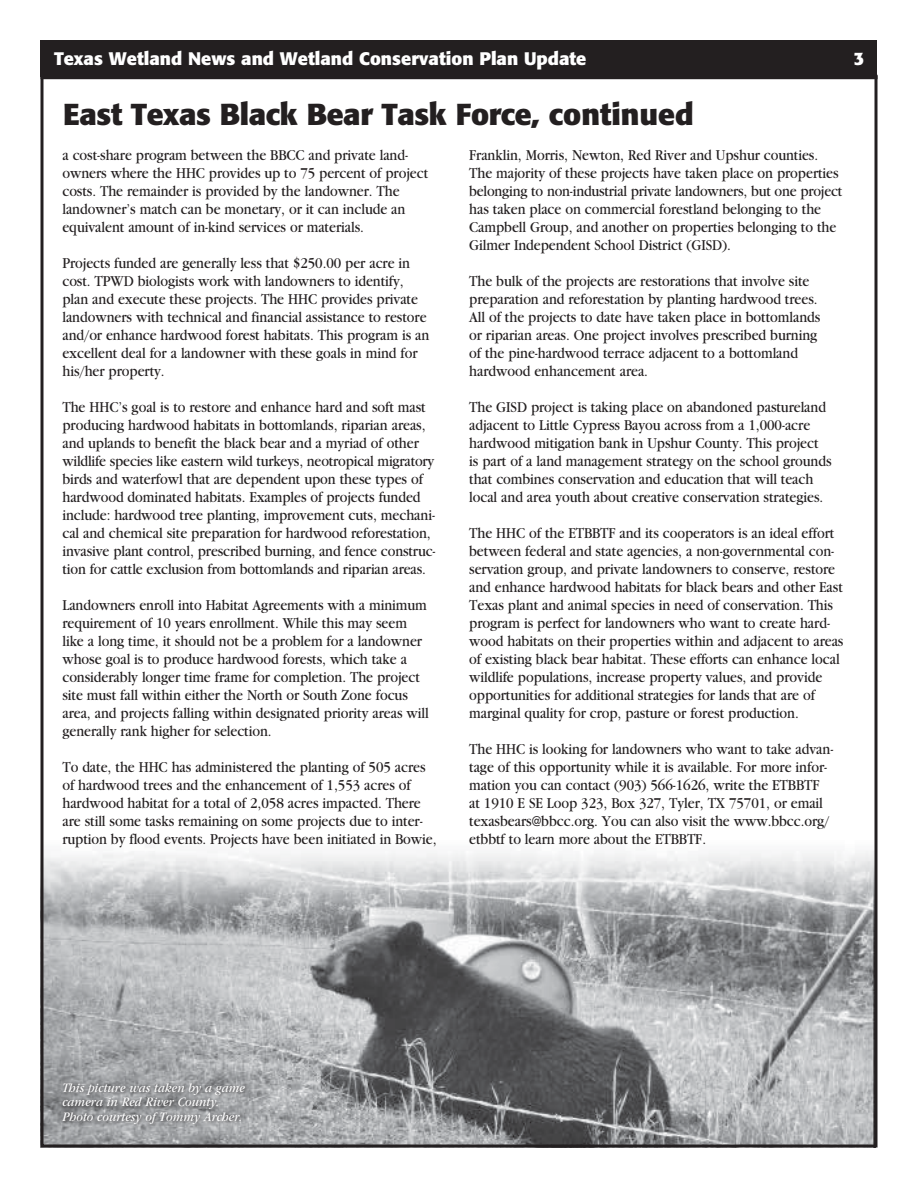
<style>
.page{position:relative;width:918px;height:1188px;background:#fff}
.page>*{position:absolute;margin:0;border:0;box-sizing:border-box;transform-origin:0 0}
.t1{font:700 30px "Formata";letter-spacing:-.015em;color:#231f20}
.t2{font:700 18px "Formata";color:#fff}
.t3{font:14.7px/18px "Garamond Book DTC";letter-spacing:-.005em;color:#231f20;scale:.9 1}
.t4{font:italic 13.5px/14.2px "Garamond";color:#fff;scale:.9 1}
</style>
<div class="page">
<img style="left:44px;top:851px;width:830px;height:293px">
<div style="left:40px;top:40px;width:838px;height:37px;background:#231f20"></div>
<hr style="left:40px;top:75px;width:838px;height:4px;background:#231f20">
<div style="left:60px;top:1081px;width:189px;height:47px;background:#231f20;opacity:.75"></div>
<p class="t2" style="left:54px;top:47px;width:534px">Texas Wetland News and Wetland Conservation Plan Update</p>
<p class="t2" style="left:854px;top:47px;width:12px">3</p>
<h1 class="t1" style="left:63px;top:96px;width:632px">East Texas Black Bear Task Force, continued</h1>
<p class="t3" style="left:62px;top:146px;width:408px">a cost-share program between the BBCC and private land&shy;owners where the HHC provides up to 75 percent of project costs. The remainder is provided by the landowner. The landowner’s match can be monetary, or it can include an equivalent amount of in-kind services or materials.</p>
<p class="t3" style="left:62px;top:254px;width:409px">Projects funded are generally less that $250.00 per acre in cost. TPWD biologists work with landowners to identify, plan and execute these projects. The HHC provides private landowners with technical and financial assistance to restore and/or enhance hardwood forest habitats. This program is an excellent deal for a landowner with these goals in mind for his/her property.</p>
<p class="t3" style="left:62px;top:398px;width:416px">The HHC’s goal is to restore and enhance hard and soft mast producing hardwood habitats in bottomlands, riparian areas, and uplands to benefit the black bear and a myriad of other wildlife species like eastern wild turkeys, neotropical migratory birds and waterfowl that are dependent upon these types of hardwood dominated habitats. Examples of projects funded include: hardwood tree planting, improvement cuts, mechani&shy;cal and chemical site preparation for hardwood reforestation, invasive plant control, prescribed burning, and fence construc&shy;tion for cattle exclusion from bottomlands and riparian areas.</p>
<p class="t3" style="left:62px;top:596px;width:409px">Landowners enroll into Habitat Agreements with a minimum requirement of 10 years enrollment. While this may seem like a long time, it should not be a problem for a landowner whose goal is to produce hardwood forests, which take a considerably longer time frame for completion. The project site must fall within either the North or South Zone focus area, and projects falling within designated priority areas will generally rank higher for selection.</p>
<p class="t3" style="left:62px;top:758px;width:417px">To date, the HHC has administered the planting of 505 acres of hardwood trees and the enhancement of 1,553 acres of hardwood habitat for a total of 2,058 acres impacted. There are still some tasks remaining on some projects due to inter&shy;ruption by flood events. Projects have been initiated in Bowie,</p>
<p class="t3" style="left:469px;top:146px;width:416px">Franklin, Morris, Newton, Red River and Upshur counties.<br>The majority of these projects have taken place on properties belonging to non-industrial private landowners, but one project has taken place on commercial forestland belonging to the Campbell Group, and another on properties belonging to the Gilmer Independent School District (GISD).</p>
<p class="t3" style="left:469px;top:272px;width:392px">The bulk of the projects are restorations that involve site preparation and reforestation by planting hardwood trees.<br>All of the projects to date have taken place in bottomlands or riparian areas. One project involves prescribed burning of the pine-hardwood terrace adjacent to a bottomland hardwood enhancement area.</p>
<p class="t3" style="left:469px;top:398px;width:404px">The GISD project is taking place on abandoned pastureland adjacent to Little Cypress Bayou across from a 1,000-acre hardwood mitigation bank in Upshur County. This project<br>is part of a land management strategy on the school grounds that combines conservation and education that will teach local and area youth about creative conservation strategies.</p>
<p class="t3" style="left:469px;top:524px;width:417px">The HHC of the ETBBTF and its cooperators is an ideal effort between federal and state agencies, a non-governmental con&shy;servation group, and private landowners to conserve, restore and enhance hardwood habitats for black bears and other East Texas plant and animal species in need of conservation. This program is perfect for landowners who want to create hard&shy;wood habitats on their properties within and adjacent to areas of existing black bear habitat. These efforts can enhance local wildlife populations, increase property values, and provide opportunities for additional strategies for lands that are of marginal quality for crop, pasture or forest production.</p>
<p class="t3" style="left:469px;top:740px;width:406px">The HHC is looking for landowners who want to take advan&shy;tage of this opportunity while it is available. For more infor&shy;mation you can contact (903) 566-1626, write the ETBBTF at 1910 E SE Loop 323, Box 327, Tyler, TX 75701, or email texasbears@bbcc.org. You can also visit the www.bbcc.org/ etbbtf to learn more about the ETBBTF.</p>
<p class="t4" style="left:62px;top:1081px;width:204px">This picture was taken by a game camera in Red River County.<br>Photo courtesy of Tommy Archer.</p>
</div>
